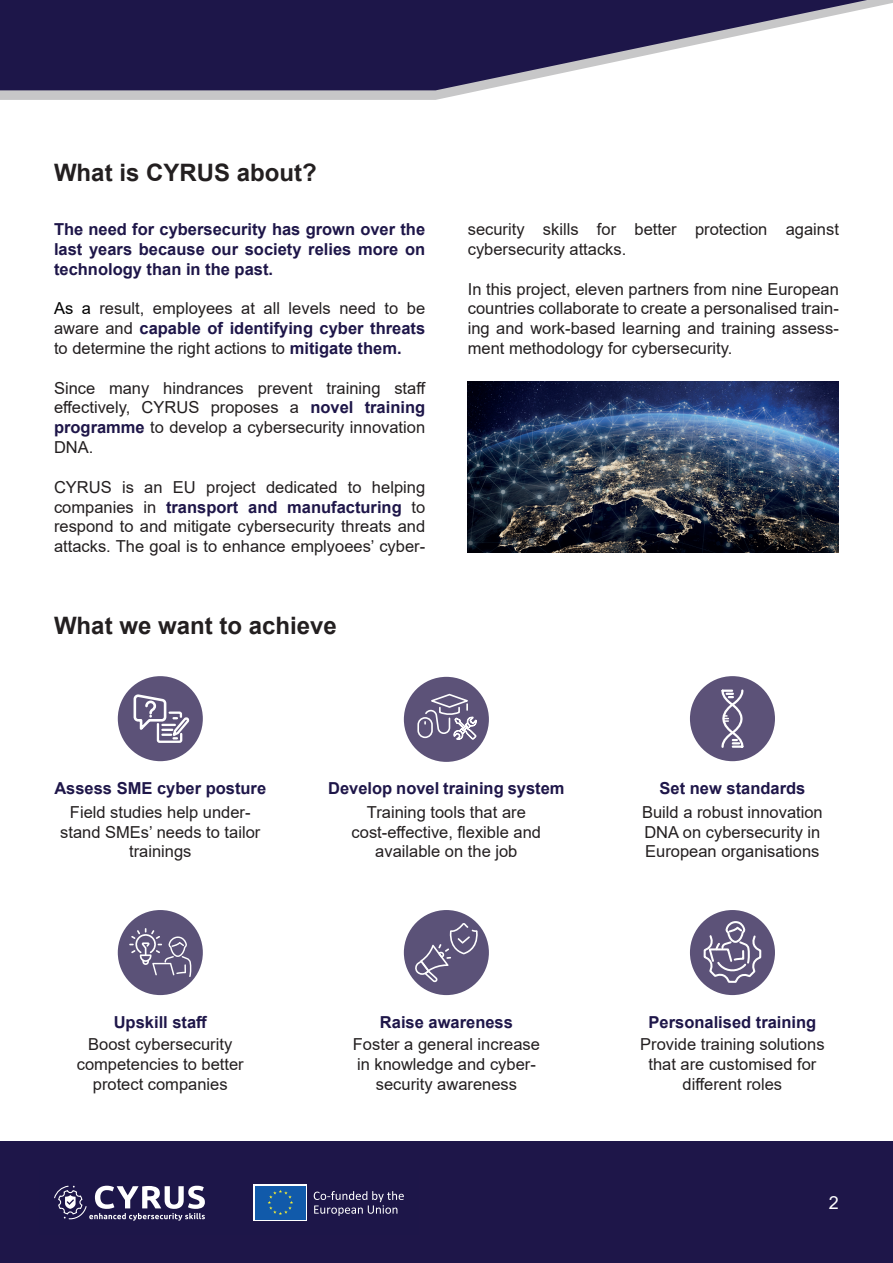
<style>
.page{position:relative;width:893px;height:1263px;background:#fff}
.page>*{position:absolute;margin:0;border:0;box-sizing:border-box;transform-origin:0 0}
.t1{font:700 24px "Arial";color:#231f20}
.t2{font:18px "Arial";color:#fff}
.t3{font:16.5px/19.8px "Arial";color:#231f20;text-align:center}
.t4{font:700 16.5px/19.8px "Arial";color:#1e1649;text-align:justify}
.s1{color:#000}
.s2{font-weight:700;color:#1e1649}
</style>
<div class="page">
<div style="left:0;top:1142px;width:893px;height:121px;background:#1e1649"></div>
<div style="left:254px;top:1184px;width:53px;height:37px;background:#115aaa"></div>
<svg style="left:268px;top:1190px;width:25px;height:25px"></svg>
<svg style="left:314px;top:1191px;width:90px;height:25px"></svg>
<svg style="left:54px;top:1185px;width:151px;height:35px"></svg>
<svg style="left:0;top:0;width:893px;height:100px"></svg>
<svg style="left:0;top:0;width:867px;height:90px;fill:#1d1649"></svg>
<div style="left:404px;top:910px;width:85px;height:85px;background:#5b5278;border-radius:50%"></div>
<svg style="left:414px;top:923px;width:65px;height:59px"></svg>
<div style="left:118px;top:910px;width:85px;height:85px;background:#5b5278;border-radius:50%"></div>
<svg style="left:129px;top:928px;width:63px;height:49px"></svg>
<div style="left:404px;top:677px;width:85px;height:85px;background:#5c5278;border-radius:50%"></div>
<svg style="left:417px;top:693px;width:60px;height:47px"></svg>
<div style="left:690px;top:910px;width:85px;height:85px;background:#5c5278;border-radius:50%"></div>
<svg style="left:702px;top:911px;width:61px;height:73px"></svg>
<div style="left:118px;top:676px;width:85px;height:85px;background:#5c5278;border-radius:50%"></div>
<svg style="left:133px;top:694px;width:57px;height:49px"></svg>
<div style="left:690px;top:676px;width:85px;height:85px;background:#5c5278;border-radius:50%"></div>
<svg style="left:721px;top:689px;width:23px;height:59px"></svg>
<img style="left:468px;top:382px;width:371px;height:171px">
<h1 class="t1" style="left:54px;top:155px;width:264px">What is CYRUS about?</h1>
<p class="t4" style="left:54px;top:220px;width:373px">The need for cybersecurity has grown over the last years because our society relies more on technology than in the past.</p>
<p class="t3" style="left:54px;top:299px;width:373px;text-align:justify"><span class="s1">As a</span> result, employees at all levels need to be aware and <span class="s2">capable of identifying cyber threats </span>to determine the right actions to <span class="s2">mitigate them.</span></p>
<p class="t3" style="left:54px;top:378px;width:373px;text-align:justify">Since many hindrances prevent training staff effectively, CYRUS proposes a <span class="s2">novel training programme</span> to develop a cybersecurity innovation DNA.</p>
<p class="t3" style="left:54px;top:477px;width:373px;text-align:justify">CYRUS is an EU project dedicated to helping companies in <span class="s2">transport and manufacturing</span> to respond to and mitigate cybersecurity threats and attacks. The goal is to enhance emplyoees’ cyber-</p>
<h1 class="t1" style="left:54px;top:608px;width:284px">What we want to achieve</h1>
<p class="t3" style="left:468px;top:219px;width:373px;text-align:left">security skills for better protection against cybersecurity attacks.</p>
<p class="t3" style="left:468px;top:279px;width:373px;text-align:justify">In this project, eleven partners from nine European countries collaborate to create a personalised train&shy;ing and work-based learning and training assess&shy;ment methodology for cybersecurity.</p>
<p class="t4" style="left:54px;top:779px;width:213px">Assess SME cyber posture</p>
<p class="t4" style="left:328px;top:779px;width:238px">Develop novel training system</p>
<p class="t4" style="left:659px;top:779px;width:147px">Set new standards</p>
<p class="t3" style="left:60px;top:802px;width:202px">Field studies help under&shy;stand SMEs’ needs to tailor trainings</p>
<p class="t3" style="left:352px;top:802px;width:191px">Training tools that are cost-effective, flexible and available on the job</p>
<p class="t3" style="left:642px;top:802px;width:182px;text-align:left">Build a robust innovation<br>DNA on cybersecurity in<br>European organisations</p>
<p class="t4" style="left:114px;top:1013px;width:95px">Upskill staff</p>
<p class="t4" style="left:380px;top:1013px;width:134px">Raise awareness</p>
<p class="t4" style="left:649px;top:1013px;width:169px">Personalised training</p>
<p class="t3" style="left:77px;top:1035px;width:168px">Boost cybersecurity competencies to better protect companies</p>
<p class="t3" style="left:353px;top:1035px;width:189px">Foster a general increase in knowledge and cyber&shy;security awareness</p>
<p class="t3" style="left:640px;top:1035px;width:186px">Provide training solutions that are customised for different roles</p>
<p class="t2" style="left:829px;top:1190px;width:12px">2</p>
</div>
